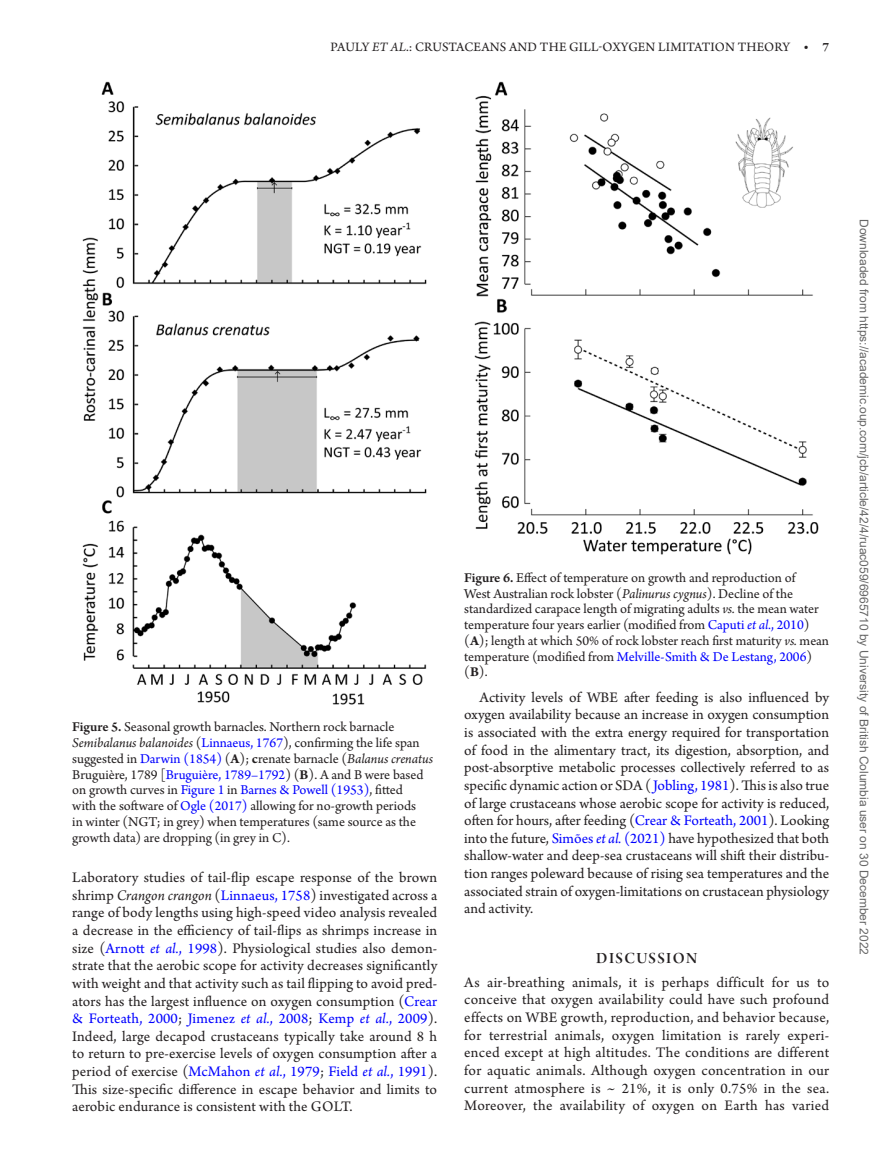
<style>
.page{position:relative;width:893px;height:1174px;background:#fff}
.page>*{position:absolute;margin:0;border:0;box-sizing:border-box;transform-origin:0 0}
.t1{font:16.5px "Arno Pro Smbd Display";letter-spacing:.085em;color:#231f20}
.t2{font:15.3px/17.5px "Arno Pro";letter-spacing:.01em;color:#231f20;text-align:justify}
.t3{font:14.25px/15.8px "Arno Pro";color:#231f20}
.t4{font:13.5px "Arno Pro";letter-spacing:.01em;color:#231f20}
.t5{font:12px "Arial";color:#666}
.s1{font-style:italic}
.s2{font-weight:600}
.s3{color:#00f}
.s4{font-weight:700}
.s5{font-style:italic;color:#00f}
</style>
<div class="page">
<img style="left:82px;top:81px;width:345px;height:624px">
<img style="left:474px;top:81px;width:345px;height:474px">
<p class="t4" style="left:331px;top:39px;width:500px">PAULY <span class="s1">ET AL</span>.: CRUSTACEANS AND THE GILL-OXYGEN LIMITATION THEORY <span class="s2">• 7</span></p>
<p class="t3" style="left:72px;top:720px;width:362px"><span class="s2">Figure 5.</span> Seasonal growth barnacles. Northern rock barnacle <span class="s1">Semibalanus balanoides</span> (<span class="s3">Linnaeus, 1767</span>), confirming the life span suggested in <span class="s3">Darwin (1854)</span> (<span class="s4">A</span>); <span class="s4">c</span>renate barnacle (<span class="s1">Balanus crenatus </span>Bruguière, 1789 [<span class="s3">Bruguière, 1789–1792</span>) (<span class="s4">B</span>). A and B were based on growth curves in <span class="s3">Figure 1</span> in <span class="s3">Barnes &amp; Powell (1953)</span>, fitted<br>with the software of <span class="s3">Ogle (2017)</span> allowing for no-growth periods<br>in winter (NGT; in grey) when temperatures (same source as the growth data) are dropping (in grey in C).</p>
<p class="t2" style="left:72px;top:869px;width:367px">Laboratory studies of tail-flip escape response of the brown shrimp <span class="s1">Crangon crangon</span> (<span class="s3">Linnaeus, 1758</span>) investigated across a range of body lengths using high-speed video analysis revealed a decrease in the efficiency of tail-flips as shrimps increase in size (<span class="s3">Arnott</span> <span class="s5">et al.</span><span class="s3">, 1998</span>). Physiological studies also demon&shy;strate that the aerobic scope for activity decreases significantly with weight and that activity such as tail flipping to avoid pred&shy;ators has the largest influence on oxygen consumption (<span class="s3">Crear &amp; Forteath, 2000</span>; <span class="s3">Jimenez</span> <span class="s5">et al.</span><span class="s3">, 2008</span>; <span class="s3">Kemp</span> <span class="s5">et al.</span><span class="s3">, 2009</span>).<br>Indeed, large decapod crustaceans typically take around 8 h to return to pre-exercise levels of oxygen consumption after a period of exercise (<span class="s3">McMahon</span> <span class="s5">et al.</span><span class="s3">, 1979</span>; <span class="s3">Field</span> <span class="s5">et al.</span><span class="s3">, 1991</span>).<br>This size-specific difference in escape behavior and limits to aerobic endurance is consistent with the GOLT.</p>
<p class="t3" style="left:464px;top:570px;width:366px"><span class="s2">Figure 6.</span> Effect of temperature on growth and reproduction of<br>West Australian rock lobster (<span class="s1">Palinurus cygnus</span>). Decline of the standardized carapace length of migrating adults <span class="s1">vs.</span> the mean water temperature four years earlier (modified from <span class="s3">Caputi</span> <span class="s5">et al.</span><span class="s3">, 2010</span>) (<span class="s4">A</span>); length at which 50% of rock lobster reach first maturity <span class="s1">vs.</span> mean temperature (modified from <span class="s3">Melville-Smith &amp; De Lestang, 2006</span>) (<span class="s4">B</span>).</p>
<p class="t2" style="left:464px;top:689px;width:366px;text-indent:15px">Activity levels of WBE after feeding is also influenced by oxygen availability because an increase in oxygen consumption is associated with the extra energy required for transportation of food in the alimentary tract, its digestion, absorption, and post-absorptive metabolic processes collectively referred to as specific dynamic action or SDA (<span class="s3">Jobling, 1981</span>). This is also true of large crustaceans whose aerobic scope for activity is reduced, often for hours, after feeding (<span class="s3">Crear &amp; Forteath, 2001</span>). Looking into the future, <span class="s3">Simões</span> <span class="s5">et al.</span> <span class="s3">(2021)</span> have hypothesized that both shallow-water and deep-sea crustaceans will shift their distribu&shy;tion ranges poleward because of rising sea temperatures and the associated strain of oxygen-limitations on crustacean physiology and activity.</p>
<p class="t1" style="left:596px;top:949px;width:102px">DISCUSSION</p>
<p class="t2" style="left:464px;top:974px;width:366px">As air-breathing animals, it is perhaps difficult for us to conceive that oxygen availability could have such profound effects on WBE growth, reproduction, and behavior because, for terrestrial animals, oxygen limitation is rarely experi&shy;enced except at high altitudes. The conditions are different for aquatic animals. Although oxygen concentration in our current atmosphere is ~ 21%, it is only 0.75% in the sea.<br>Moreover, the availability of oxygen on Earth has varied</p>
<p class="t5" style="left:868px;top:219px;width:737px;rotate:90deg">Downloaded from https://academic.oup.com/jcb/article/42/4/ruac059/6965710 by University of British Columbia user on 30 December 2022</p>
</div>
